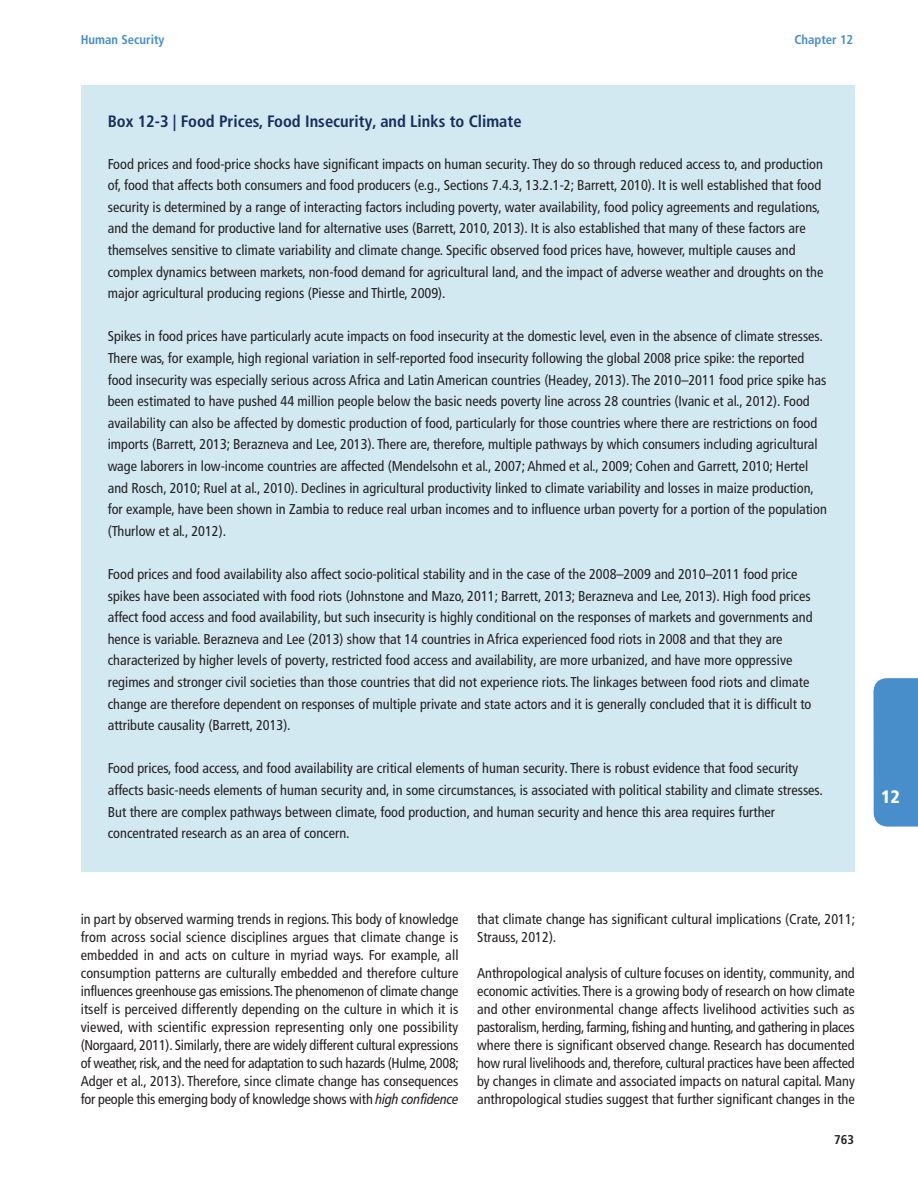
<style>
.page{position:relative;width:918px;height:1188px;background:#fff}
.page>*{position:absolute;margin:0;border:0;box-sizing:border-box;transform-origin:0 0}
.t1{font:900 condensed 18px "Frutiger LT Pro";color:#fff}
.t2{font:700 condensed 16.5px "Frutiger LT Pro";color:#172f5b}
.t3{font:condensed 14.25px/21.6px "Frutiger LT Pro";color:#231f20}
.t4{font:700 condensed 12.75px "Frutiger LT Pro";color:#488ecb}
.t5{font:700 condensed 12.75px "Frutiger LT Pro";color:#231f20}
.s1{font-style:italic}
</style>
<div class="page">
<div style="left:873px;top:678px;width:45px;height:149px;background:#488ecb"></div>
<div style="left:81px;top:85px;width:773px;height:786px;background:#d2e9f2"></div>
<p class="t4" style="left:81px;top:35px;width:85px">Human Security</p>
<p class="t4" style="left:794px;top:35px;width:60px">Chapter 12</p>
<p class="t2" style="left:108px;top:116px;width:415px">Box 12-3 | Food Prices, Food Insecurity, and Links to Climate</p>
<p class="t3" style="left:108px;top:154px;width:717px">Food prices and food-price shocks have significant impacts on human security. They do so through reduced access to, and production of, food that affects both consumers and food producers (e.g., Sections 7.4.3, 13.2.1-2; Barrett, 2010). It is well established that food security is determined by a range of interacting factors including poverty, water availability, food policy agreements and regulations, and the demand for productive land for alternative uses (Barrett, 2010, 2013). It is also established that many of these factors are themselves sensitive to climate variability and climate change. Specific observed food prices have, however, multiple causes and complex dynamics between markets, non-food demand for agricultural land, and the impact of adverse weather and droughts on the major agricultural producing regions (Piesse and Thirtle, 2009).</p>
<p class="t3" style="left:108px;top:327px;width:721px">Spikes in food prices have particularly acute impacts on food insecurity at the domestic level, even in the absence of climate stresses.<br>There was, for example, high regional variation in self-reported food insecurity following the global 2008 price spike: the reported food insecurity was especially serious across Africa and Latin American countries (Headey, 2013). The 2010–2011 food price spike has been estimated to have pushed 44 million people below the basic needs poverty line across 28 countries (Ivanic et al., 2012). Food availability can also be affected by domestic production of food, particularly for those countries where there are restrictions on food imports (Barrett, 2013; Berazneva and Lee, 2013). There are, therefore, multiple pathways by which consumers including agricultural wage laborers in low-income countries are affected (Mendelsohn et al., 2007; Ahmed et al., 2009; Cohen and Garrett, 2010; Hertel and Rosch, 2010; Ruel at al., 2010). Declines in agricultural productivity linked to climate variability and losses in maize production, for example, have been shown in Zambia to reduce real urban incomes and to influence urban poverty for a portion of the population (Thurlow et al., 2012).</p>
<p class="t3" style="left:108px;top:565px;width:706px">Food prices and food availability also affect socio-political stability and in the case of the 2008–2009 and 2010–2011 food price spikes have been associated with food riots (Johnstone and Mazo, 2011; Barrett, 2013; Berazneva and Lee, 2013). High food prices affect food access and food availability, but such insecurity is highly conditional on the responses of markets and governments and hence is variable. Berazneva and Lee (2013) show that 14 countries in Africa experienced food riots in 2008 and that they are characterized by higher levels of poverty, restricted food access and availability, are more urbanized, and have more oppressive regimes and stronger civil societies than those countries that did not experience riots. The linkages between food riots and climate change are therefore dependent on responses of multiple private and state actors and it is generally concluded that it is difficult to attribute causality (Barrett, 2013).</p>
<p class="t3" style="left:108px;top:759px;width:716px">Food prices, food access, and food availability are critical elements of human security. There is robust evidence that food security affects basic-needs elements of human security and, in some circumstances, is associated with political stability and climate stresses.<br>But there are complex pathways between climate, food production, and human security and hence this area requires further concentrated research as an area of concern.</p>
<p class="t1" style="left:881px;top:791px;width:20px">12</p>
<p class="t3" style="left:81px;top:911px;width:380px;line-height:18px;text-align:justify">in part by observed warming trends in regions. This body of knowledge from across social science disciplines argues that climate change is embedded in and acts on culture in myriad ways. For example, all consumption patterns are culturally embedded and therefore culture influences greenhouse gas emissions.The phenomenon of climate change itself is perceived differently depending on the culture in which it is viewed, with scientific expression representing only one possibility (Norgaard, 2011). Similarly, there are widely different cultural expressions of weather,risk, and the need for adaptation to such hazards (Hulme, 2008; Adger et al., 2013). Therefore, since climate change has consequences for people this emerging body of knowledge shows with <span class="s1">high confidence</span></p>
<p class="t3" style="left:477px;top:911px;width:380px;line-height:18px">that climate change has significant cultural implications (Crate, 2011;<br>Strauss, 2012).</p>
<p class="t3" style="left:477px;top:965px;width:379px;line-height:18px;text-align:justify">Anthropological analysis of culture focuses on identity, community, and economic activities.There is a growing body of research on how climate and other environmental change affects livelihood activities such as pastoralism, herding,farming,fishing and hunting, and gathering in places where there is significant observed change. Research has documented how rural livelihoods and, therefore, cultural practices have been affected by changes in climate and associated impacts on natural capital. Many anthropological studies suggest that further significant changes in the</p>
<p class="t5" style="left:834px;top:1135px;width:21px">763</p>
</div>
